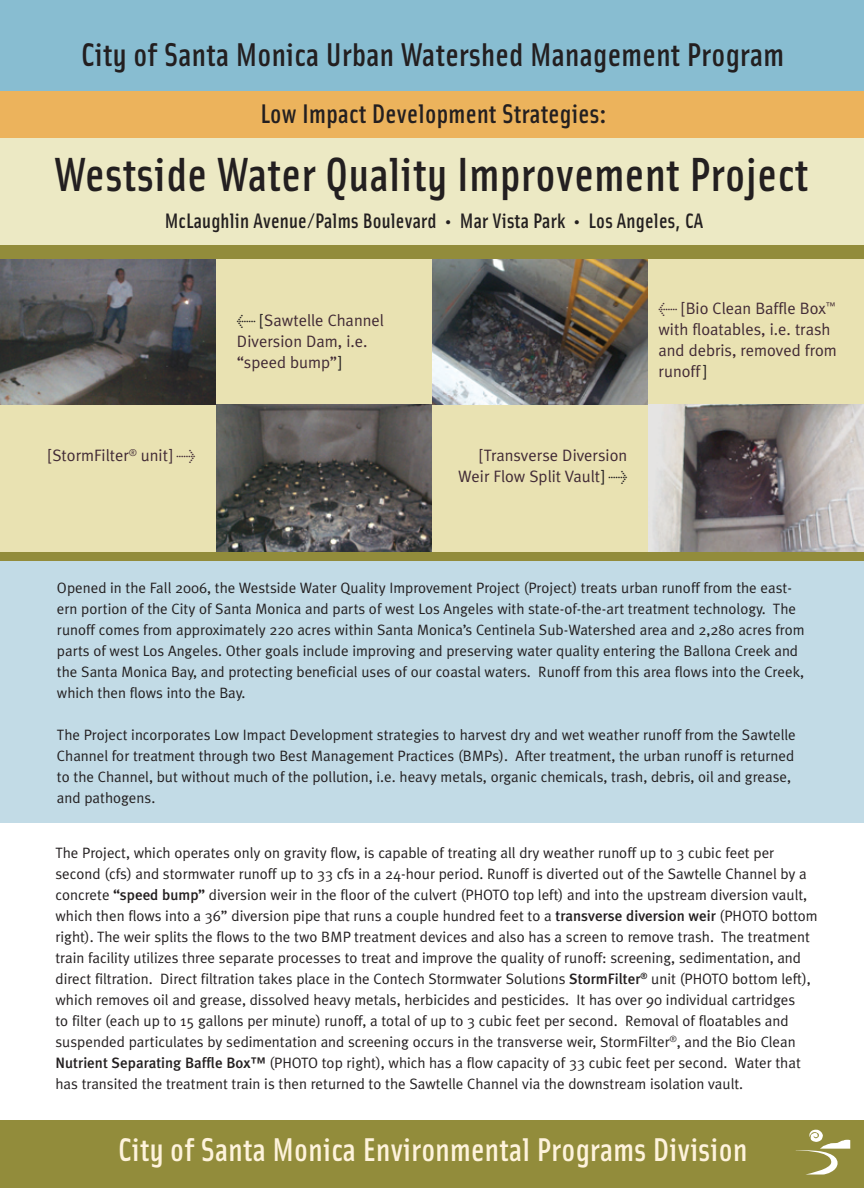
<style>
.page{position:relative;width:864px;height:1188px;background:#fff}
.page>*{position:absolute;margin:0;border:0;box-sizing:border-box;transform-origin:0 0}
.t1{font:500 48px "Solex";letter-spacing:.01em;color:#231f20}
.t2{font:500 33px "Solex";letter-spacing:.01em;color:#231f20}
.t3{font:500 33px "Solex";letter-spacing:.01em;color:#fef3dc}
.t4{font:500 27px "Solex";letter-spacing:.01em;color:#231f20}
.t5{font:500 21px "Solex";letter-spacing:.01em;color:#231f20}
.t6{font:16.5px/21px "Meta Plus Normal";color:#412a35}
.t7{font:15px/21px "Meta Plus Normal";color:#231f20}
.s1{color:#231f20}
.s2{font-family:"Meta Plus";font-weight:500}
</style>
<div class="page">
<div style="left:0;top:552px;width:864px;height:271px;background:#c2dbe6"></div>
<div style="left:0;top:135px;width:864px;height:111px;background:#ece9c4"></div>
<div style="left:0;top:257px;width:864px;height:296px;background:#e9e2b2"></div>
<div style="left:0;top:90px;width:864px;height:48px;background:#ecb35c"></div>
<div style="left:0;top:0;width:864px;height:91px;background:#88bdd1"></div>
<div style="left:0;top:1120px;width:864px;height:68px;background:#928c3b"></div>
<svg style="left:796px;top:1130px;width:54px;height:45px"></svg>
<img style="left:432px;top:258px;width:216px;height:147px">
<img style="left:0;top:258px;width:216px;height:147px">
<img style="left:216px;top:405px;width:216px;height:147px">
<img style="left:648px;top:405px;width:216px;height:147px">
<div style="left:0;top:552px;width:864px;height:9px;background:#928c3b"></div>
<div style="left:0;top:245px;width:864px;height:13px;background:#928c3b"></div>
<p class="t2" style="left:81px;top:33px;width:704px">City of Santa Monica Urban Watershed Management Program</p>
<p class="t4" style="left:260px;top:96px;width:348px">Low Impact Development Strategies:</p>
<p class="t1" style="left:54px;top:143px;width:756px">Westside Water Quality Improvement Project</p>
<p class="t5" style="left:165px;top:207px;width:540px">McLaughlin Avenue/Palms Boulevard • Mar Vista Park • Los Angeles, CA</p>
<p class="t6" style="left:48px;top:445px;width:149px">[StormFilter<sup>®</sup> unit] &gt;</p>
<p class="t6" style="left:237px;top:310px;width:148px"><span class="s1">&lt; [</span>Sawtelle Channel<br>Diversion Dam, i.e. “speed bump”<span class="s1">]</span></p>
<p class="t6" style="left:480px;top:445px;width:149px">[Transverse Diversion</p>
<p class="t6" style="left:458px;top:466px;width:171px">Weir Flow Split Vault<span class="s1">] &gt;</span></p>
<p class="t6" style="left:658px;top:298px;width:178px">&lt; [Bio Clean Baffle Box<sup>™</sup></p>
<p class="t6" style="left:658px;top:319px;width:180px">with floatables, i.e. trash and debris, removed from</p>
<p class="t6" style="left:658px;top:361px;width:50px">runoff<span class="s1">]</span></p>
<p class="t7" style="left:57px;top:578px;width:749px">Opened in the Fall 2006, the Westside Water Quality Improvement Project (Project) treats urban runoff from the east&shy;ern portion of the City of Santa Monica and parts of west Los Angeles with state-of-the-art treatment technology. The runoff comes from approximately 220 acres within Santa Monica’s Centinela Sub-Watershed area and 2,280 acres from parts of west Los Angeles. Other goals include improving and preserving water quality entering the Ballona Creek and the Santa Monica Bay, and protecting beneficial uses of our coastal waters. Runoff from this area flows into the Creek, which then flows into the Bay.</p>
<p class="t7" style="left:57px;top:725px;width:740px">The Project incorporates Low Impact Development strategies to harvest dry and wet weather runoff from the Sawtelle Channel for treatment through two Best Management Practices (BMPs). After treatment, the urban runoff is returned to the Channel, but without much of the pollution, i.e. heavy metals, organic chemicals, trash, debris, oil and grease, and pathogens.</p>
<p class="t7" style="left:56px;top:842px;width:720px">The Project, which operates only on gravity flow, is capable of treating all dry weather runoff up to 3 cubic feet per</p>
<p class="t7" style="left:56px;top:863px;width:764px">second (cfs) and stormwater runoff up to 33 cfs in a 24-hour period. Runoff is diverted out of the Sawtelle Channel by a concrete <span class="s2">“speed bump”</span> diversion weir in the floor of the culvert (PHOTO top left) and into the upstream diversion vault, which then flows into a 36” diversion pipe that runs a couple hundred feet to a <span class="s2">transverse diversion weir</span> (PHOTO bottom right). The weir splits the flows to the two BMP treatment devices and also has a screen to remove trash. The treatment train facility utilizes three separate processes to treat and improve the quality of runoff: screening, sedimentation, and direct filtration. Direct filtration takes place in the Contech Stormwater Solutions <span class="s2">StormFilter</span><sup>®</sup> unit (PHOTO bottom left), which removes oil and grease, dissolved heavy metals, herbicides and pesticides. It has over 90 individual cartridges<br>to filter (each up to 15 gallons per minute) runoff, a total of up to 3 cubic feet per second. Removal of floatables and suspended particulates by sedimentation and screening occurs in the transverse weir, StormFilter<sup>®</sup>, and the Bio Clean <span class="s2">Nutrient Separating Baffle Box™</span> (PHOTO top right), which has a flow capacity of 33 cubic feet per second. Water that has transited the treatment train is then returned to the Sawtelle Channel via the downstream isolation vault.</p>
<p class="t3" style="left:118px;top:1128px;width:631px">City of Santa Monica Environmental Programs Division</p>
</div>
